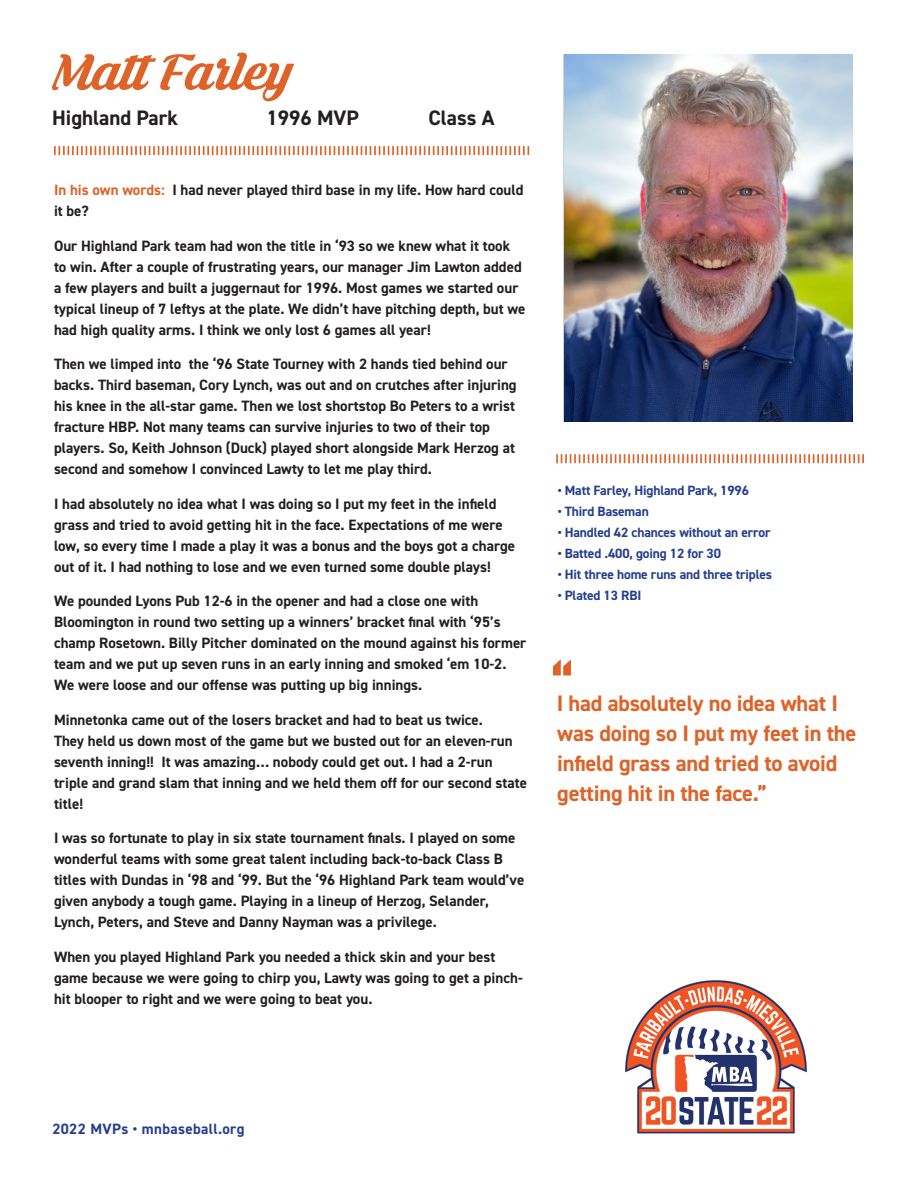
<style>
.page{position:relative;width:918px;height:1188px;background:#fff}
.page>*{position:absolute;margin:0;border:0;box-sizing:border-box;transform-origin:0 0}
.t1{font:67.5px "Krinkes Regular PERSONALUSE";color:#dd6329}
.t2{font:700 57px "DIN2014";color:#dd6329}
.t3{font:700 22.5px/30px "DIN2014";letter-spacing:-.01em;color:#dd6329}
.t4{font:700 21px "DIN2014";color:#231f20}
.t5{font:700 15px/21px "DIN2014";color:#231f20}
.t6{font:700 15px "DIN2014";letter-spacing:.025em;color:#253f8e}
.t7{font:700 13.5px "DIN2014";letter-spacing:-.01em;color:#253f8e}
.s1{color:#dd6329}
</style>
<div class="page">
<svg style="left:54px;top:146px;width:475px;height:9px"></svg>
<svg style="left:556px;top:454px;width:308px;height:9px"></svg>
<img style="left:625px;top:980px;width:182px;height:154px">
<img style="left:564px;top:54px;width:289px;height:367px">
<p class="t1" style="left:52px;top:27px;width:242px">Matt Farley</p>
<p class="t4" style="left:52px;top:104px;width:127px">Highland Park</p>
<p class="t4" style="left:266px;top:104px;width:94px">1996 MVP</p>
<p class="t4" style="left:428px;top:104px;width:68px">Class A</p>
<p class="t5" style="left:54px;top:179px;width:471px"><span class="s1">In his own words:</span> I had never played third base in my life. How hard could it be?</p>
<p class="t5" style="left:54px;top:235px;width:473px">Our Highland Park team had won the title in ‘93 so we knew what it took to win. After a couple of frustrating years, our manager Jim Lawton added a few players and built a juggernaut for 1996. Most games we started our typical lineup of 7 leftys at the plate. We didn’t have pitching depth, but we had high quality arms. I think we only lost 6 games all year!</p>
<p class="t5" style="left:54px;top:353px;width:464px">Then we limped into the ‘96 State Tourney with 2 hands tied behind our backs. Third baseman, Cory Lynch, was out and on crutches after injuring his knee in the all-star game. Then we lost shortstop Bo Peters to a wrist fracture HBP. Not many teams can survive injuries to two of their top players. So, Keith Johnson (Duck) played short alongside Mark Herzog at second and somehow I convinced Lawty to let me play third.</p>
<p class="t5" style="left:54px;top:493px;width:463px">I had absolutely no idea what I was doing so I put my feet in the infield grass and tried to avoid getting hit in the face. Expectations of me were low, so every time I made a play it was a bonus and the boys got a charge out of it. I had nothing to lose and we even turned some double plays!</p>
<p class="t5" style="left:54px;top:590px;width:474px">We pounded Lyons Pub 12-6 in the opener and had a close one with Bloomington in round two setting up a winners’ bracket final with ‘95’s champ Rosetown. Billy Pitcher dominated on the mound against his former team and we put up seven runs in an early inning and smoked ‘em 10-2.<br>We were loose and our offense was putting up big innings.</p>
<p class="t5" style="left:54px;top:709px;width:475px">Minnetonka came out of the losers bracket and had to beat us twice.<br>They held us down most of the game but we busted out for an eleven-run seventh inning!! It was amazing… nobody could get out. I had a 2-run triple and grand slam that inning and we held them off for our second state title!</p>
<p class="t5" style="left:54px;top:827px;width:472px">I was so fortunate to play in six state tournament finals. I played on some wonderful teams with some great talent including back-to-back Class B titles with Dundas in ‘98 and ‘99. But the ‘96 Highland Park team would’ve given anybody a tough game. Playing in a lineup of Herzog, Selander, Lynch, Peters, and Steve and Danny Nayman was a privilege.</p>
<p class="t5" style="left:54px;top:946px;width:470px">When you played Highland Park you needed a thick skin and your best game because we were going to chirp you, Lawty was going to get a pinch&shy;hit blooper to right and we were going to beat you.</p>
<p class="t7" style="left:558px;top:482px;width:193px">• Matt Farley, Highland Park, 1996</p>
<p class="t7" style="left:558px;top:503px;width:93px">• Third Baseman</p>
<p class="t7" style="left:558px;top:524px;width:214px">• Handled 42 chances without an error</p>
<p class="t7" style="left:558px;top:545px;width:165px">• Batted .400, going 12 for 30</p>
<p class="t7" style="left:558px;top:566px;width:216px">• Hit three home runs and three triples</p>
<p class="t7" style="left:558px;top:587px;width:85px">• Plated 13 RBI</p>
<p class="t2" style="left:552px;top:648px;width:24px">“</p>
<p class="t7" style="left:558px;top:650px;width:5px">,</p>
<p class="t3" style="left:557px;top:688px;width:301px">I had absolutely no idea what I was doing so I put my feet in the infield grass and tried to avoid getting hit in the face.”</p>
<p class="t6" style="left:52px;top:1119px;width:194px">2022 MVPs • mnbaseball.org</p>
</div>
